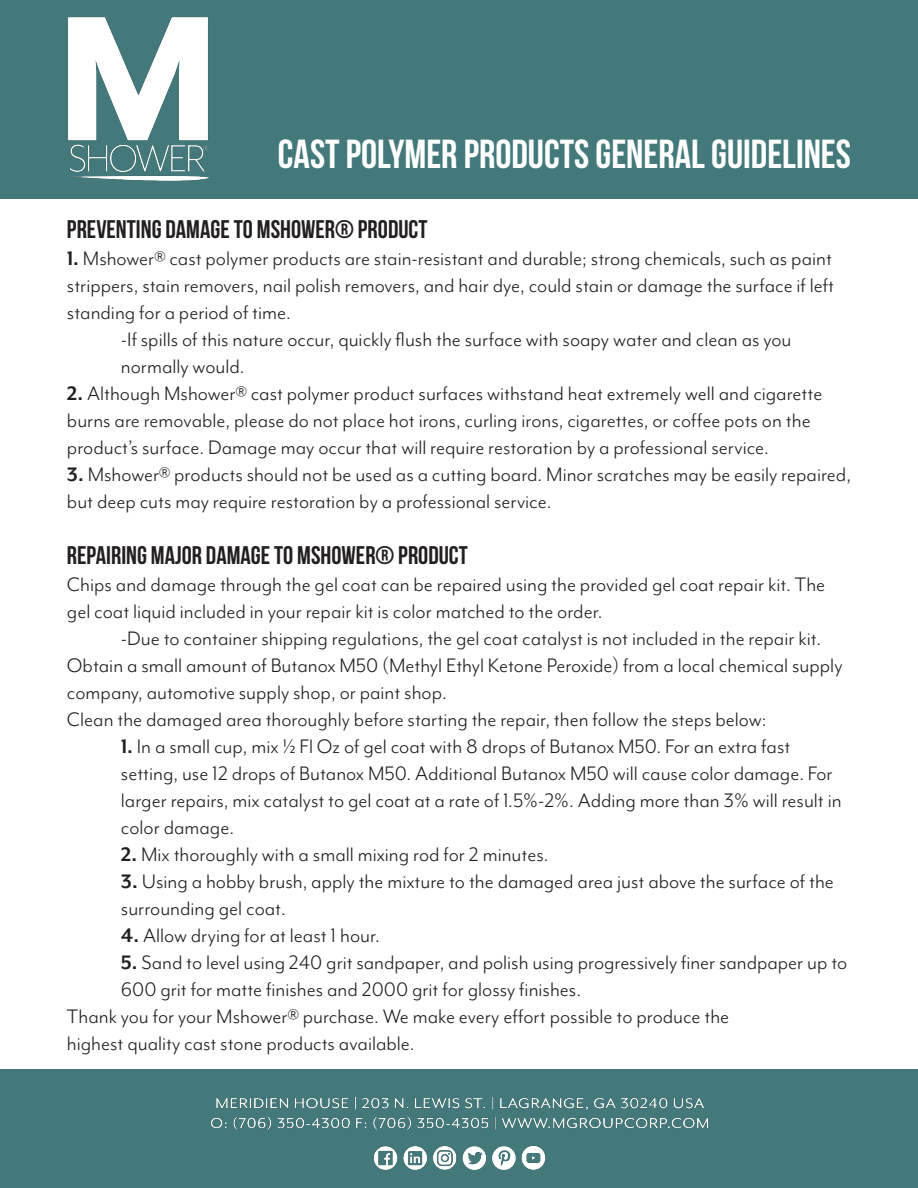
<style>
.page{position:relative;width:918px;height:1188px;background:#fff}
.page>*{position:absolute;margin:0;border:0;box-sizing:border-box;transform-origin:0 0}
.t1{font:700 40.5px "Bebas Neue";color:#fff}
.t2{font:700 25.5px "Bebas Neue";color:#231f20}
.t3{font:22.5px/27px "Mr Eaves Mod OT";color:#231f20}
.s1{font-weight:700}
</style>
<div class="page">
<div style="left:0;top:0;width:918px;height:199px;background:#44797b"></div>
<div style="left:0;top:1069px;width:918px;height:119px;background:#44797b"></div>
<img style="left:68px;top:17px;width:140px;height:164px">
<img style="left:211px;top:1096px;width:498px;height:74px">
<p class="t1" style="left:278px;top:132px;width:575px">CAST POLYMER PRODUCTS GENERAL GUIDELINES</p>
<p class="t2" style="left:67px;top:215px;width:362px">PREVENTING DAMAGE TO MSHOWER® PRODUCT</p>
<p class="t3" style="left:67px;top:245px;width:769px;text-align:justify"><span class="s1">1.</span> Mshower® cast polymer products are stain-resistant and durable; strong chemicals, such as paint strippers, stain removers, nail polish removers, and hair dye, could stain or damage the surface if left standing for a period of time.</p>
<p class="t3" style="left:121px;top:326px;width:672px">-If spills of this nature occur, quickly flush the surface with soapy water and clean as you</p>
<p class="t3" style="left:121px;top:353px;width:125px">normally would.</p>
<p class="t3" style="left:67px;top:380px;width:757px"><span class="s1">2.</span> Although Mshower® cast polymer product surfaces withstand heat extremely well and cigarette burns are removable, please do not place hot irons, curling irons, cigarettes, or coffee pots on the</p>
<p class="t3" style="left:67px;top:434px;width:704px">product’s surface. Damage may occur that will require restoration by a professional service.</p>
<p class="t3" style="left:67px;top:461px;width:786px"><span class="s1">3.</span> Mshower® products should not be used as a cutting board. Minor scratches may be easily repaired, but deep cuts may require restoration by a professional service.</p>
<p class="t2" style="left:67px;top:541px;width:402px">REPAIRING MAJOR DAMAGE TO MSHOWER® PRODUCT</p>
<p class="t3" style="left:67px;top:571px;width:760px">Chips and damage through the gel coat can be repaired using the provided gel coat repair kit. The gel coat liquid included in your repair kit is color matched to the order.</p>
<p class="t3" style="left:121px;top:625px;width:702px">-Due to container shipping regulations, the gel coat catalyst is not included in the repair kit.</p>
<p class="t3" style="left:67px;top:652px;width:777px">Obtain a small amount of Butanox M50 (Methyl Ethyl Ketone Peroxide) from a local chemical supply</p>
<p class="t3" style="left:67px;top:679px;width:381px">company, automotive supply shop, or paint shop.</p>
<p class="t3" style="left:67px;top:706px;width:701px">Clean the damaged area thoroughly before starting the repair, then follow the steps below:</p>
<p class="t3" style="left:121px;top:733px;width:722px"><span class="s1">1.</span> In a small cup, mix ½ Fl Oz of gel coat with 8 drops of Butanox M50. For an extra fast setting, use 12 drops of Butanox M50. Additional Butanox M50 will cause color damage. For larger repairs, mix catalyst to gel coat at a rate of 1.5%-2%. Adding more than 3% will result in color damage.</p>
<p class="t3" style="left:121px;top:841px;width:429px"><span class="s1">2.</span> Mix thoroughly with a small mixing rod for 2 minutes.</p>
<p class="t3" style="left:121px;top:868px;width:714px"><span class="s1">3.</span> Using a hobby brush, apply the mixture to the damaged area just above the surface of the</p>
<p class="t3" style="left:121px;top:895px;width:166px">surrounding gel coat.</p>
<p class="t3" style="left:121px;top:922px;width:261px"><span class="s1">4.</span> Allow drying for at least 1 hour.</p>
<p class="t3" style="left:121px;top:949px;width:728px"><span class="s1">5.</span> Sand to level using 240 grit sandpaper, and polish using progressively finer sandpaper up to<br>600 grit for matte finishes and 2000 grit for glossy finishes.</p>
<p class="t3" style="left:67px;top:1003px;width:664px">Thank you for your Mshower® purchase. We make every effort possible to produce the</p>
<p class="t3" style="left:67px;top:1030px;width:349px">highest quality cast stone products available.</p>
</div>
